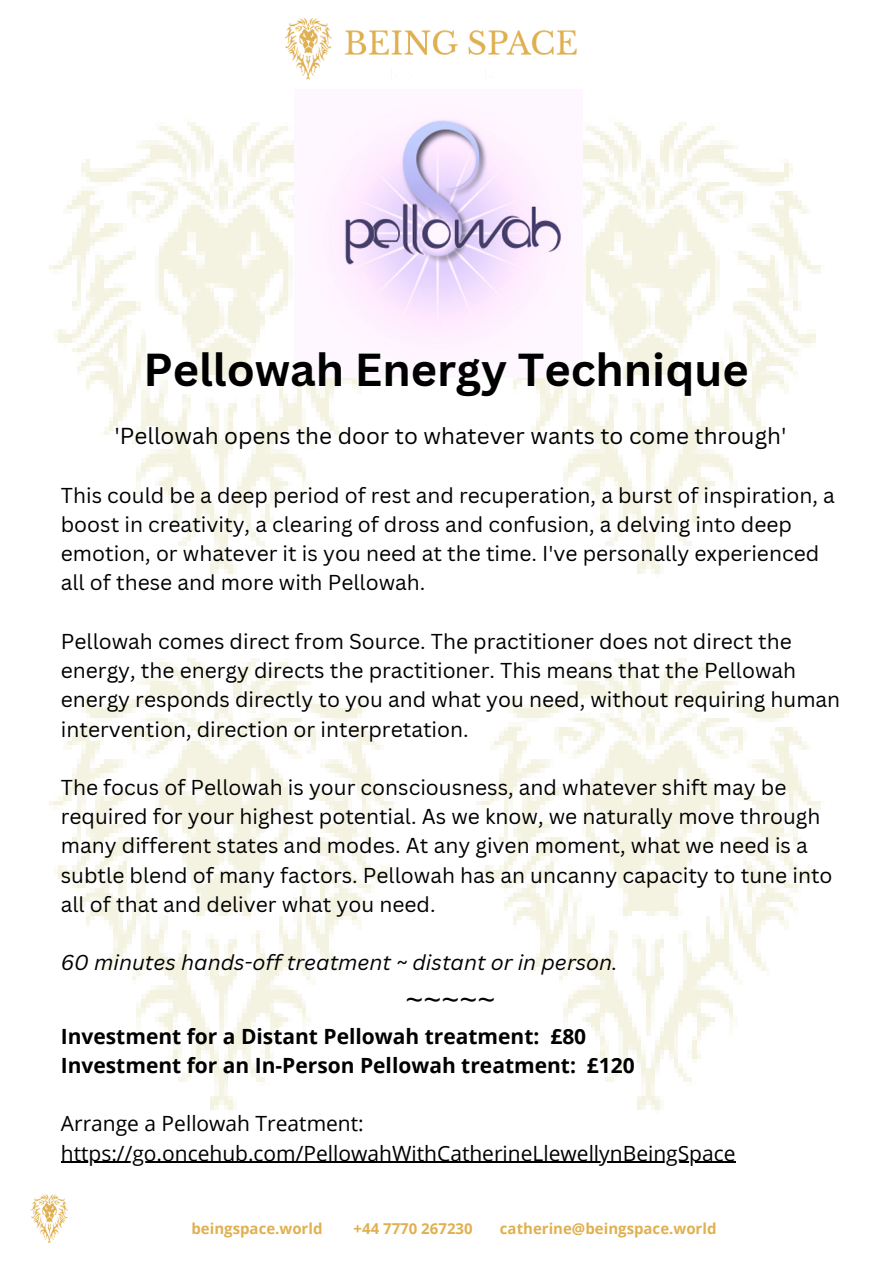
<style>
.page{position:relative;width:893px;height:1264px;background:#fff}
.page>*{position:absolute;margin:0;border:0;box-sizing:border-box;transform-origin:0 0}
.t1{font:700 45px "Canva Sans";color:#000}
.t2{font:31.5px "Open Sans";color:#000}
.t3{font:22.5px "Canva Sans";color:#000}
.t4{font:21px/29.2px "Canva Sans";color:#000}
.t5{font:21px "Open Sans";color:#000}
.t6{font:700 21px "Open Sans";color:#000}
.t7{font:italic 21px "Canva Sans";color:#000}
.t8{font:700 15px "Open Sans";color:#e0b050}
</style>
<div class="page">
<img style="left:50px;top:122px;width:312px;height:452px">
<img style="left:50px;top:658px;width:344px;height:452px">
<img style="left:513px;top:122px;width:308px;height:452px">
<img style="left:476px;top:658px;width:345px;height:452px">
<img style="left:284px;top:18px;width:293px;height:62px">
<img style="left:30px;top:1194px;width:38px;height:49px">
<hr style="left:61px;top:1161px;width:674px;height:1px;background:#000">
<img style="left:294px;top:104px;width:288px;height:273px">
<p class="t1" style="left:143px;top:338px;width:607px">Pellowah Energy Technique</p>
<p class="t3" style="left:114px;top:420px;width:673px">'Pellowah opens the door to whatever wants to come through'</p>
<p class="t4" style="left:61px;top:480px;width:775px">This could be a deep period of rest and recuperation, a burst of inspiration, a boost in creativity, a clearing of dross and confusion, a delving into deep emotion, or whatever it is you need at the time. I've personally experienced all of these and more with Pellowah.</p>
<p class="t4" style="left:61px;top:626px;width:781px">Pellowah comes direct from Source. The practitioner does not direct the energy, the energy directs the practitioner. This means that the Pellowah energy responds directly to you and what you need, without requiring human intervention, direction or interpretation.</p>
<p class="t4" style="left:61px;top:772px;width:773px">The focus of Pellowah is your consciousness, and whatever shift may be required for your highest potential. As we know, we naturally move through many different states and modes. At any given moment, what we need is a subtle blend of many factors. Pellowah has an uncanny capacity to tune into all of that and deliver what you need.</p>
<p class="t7" style="left:61px;top:948px;width:558px">60 minutes hands-off treatment ~ distant or in person.</p>
<p class="t2" style="left:405px;top:977px;width:91px">~~~~~</p>
<p class="t6" style="left:61px;top:1021px;width:527px">Investment for a Distant Pellowah treatment: £80</p>
<p class="t6" style="left:61px;top:1050px;width:575px">Investment for an In-Person Pellowah treatment: £120</p>
<p class="t5" style="left:61px;top:1108px;width:304px">Arrange a Pellowah Treatment:</p>
<p class="t5" style="left:61px;top:1138px;width:676px">https://go.oncehub.com/PellowahWithCatherineLlewellynBeingSpace</p>
<p class="t8" style="left:191px;top:1218px;width:132px">beingspace.world</p>
<p class="t8" style="left:353px;top:1218px;width:120px">+44 7770 267230</p>
<p class="t8" style="left:500px;top:1218px;width:218px">catherine@beingspace.world</p>
</div>
